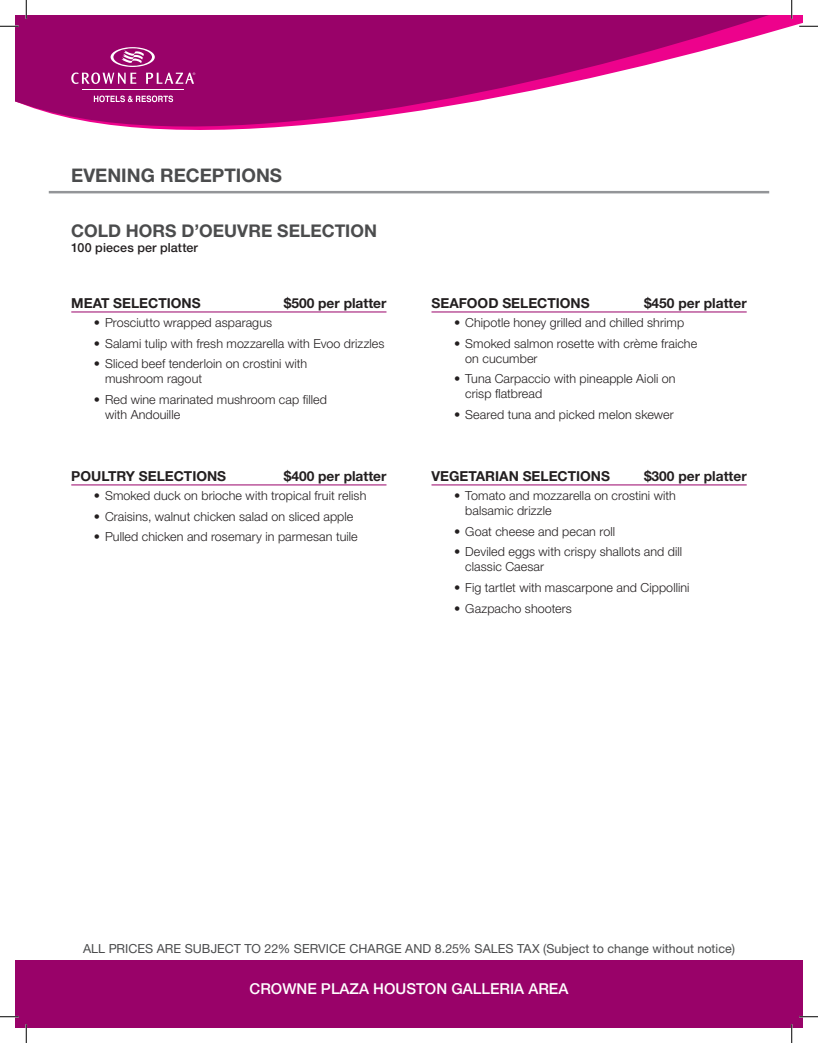
<style>
.page{position:relative;width:818px;height:1043px;background:#fff}
.page>*{position:absolute;margin:0;border:0;box-sizing:border-box;transform-origin:0 0}
.t1{font:700 18.75px "Helvetica Neue LT Std";color:#4b4c4d}
.t2{font:700 17.5px "Helvetica Neue LT Std";color:#4b4c4d}
.t3{font:500 15px "Helvetica Neue LT Std";color:#fff}
.t4{font:700 13.75px "Helvetica Neue LT Std";color:#231f20}
.t5{font:300 12.5px/15px "Helvetica Neue LT Std";letter-spacing:.005em;color:#231f20}
.t6{font:12.5px "Helvetica Neue LT Std";letter-spacing:.005em;color:#4b4c4d}
.t7{font:500 12.5px "Helvetica Neue LT Std";letter-spacing:.01em;color:#231f20}
</style>
<div class="page">
<svg style="left:15px;top:15px;width:754px;height:115px;fill:#990269"></svg>
<hr style="left:82px;top:89px;width:101px;height:1px;background:#fff">
<svg style="left:71px;top:47px;width:124px;height:37px;background:#a82880"></svg>
<svg style="left:94px;top:95px;width:79px;height:7px"></svg>
<div style="left:15px;top:960px;width:787px;height:68px;background:#990269"></div>
<hr style="left:49px;top:191px;width:720px;height:2px;background:#939598">
<hr style="left:71px;top:312px;width:315px;height:1px;background:#990269">
<hr style="left:71px;top:484px;width:315px;height:1px;background:#990269">
<hr style="left:431px;top:312px;width:315px;height:1px;background:#990269">
<hr style="left:431px;top:484px;width:315px;height:1px;background:#990269">
<svg style="left:0;top:25px;width:19px;height:2px"></svg>
<svg style="left:799px;top:25px;width:19px;height:2px"></svg>
<svg style="left:0;top:1015px;width:19px;height:2px"></svg>
<svg style="left:799px;top:1015px;width:19px;height:2px"></svg>
<svg style="left:25px;top:0;width:2px;height:19px"></svg>
<svg style="left:25px;top:1024px;width:2px;height:18px"></svg>
<svg style="left:790px;top:0;width:2px;height:19px"></svg>
<svg style="left:790px;top:1024px;width:2px;height:18px"></svg>
<h1 class="t1" style="left:71px;top:164px;width:212px">EVENING RECEPTIONS</h1>
<h2 class="t2" style="left:71px;top:220px;width:307px">COLD HORS D’OEUVRE SELECTION</h2>
<p class="t7" style="left:71px;top:240px;width:128px">100 pieces per platter</p>
<p class="t4" style="left:71px;top:294px;width:131px">MEAT SELECTIONS</p>
<p class="t4" style="left:284px;top:294px;width:104px">$500 per platter</p>
<p class="t5" style="left:94px;top:315px;width:180px">• Prosciutto wrapped asparagus</p>
<p class="t5" style="left:94px;top:335px;width:292px">• Salami tulip with fresh mozzarella with Evoo drizzles</p>
<p class="t5" style="left:105px;top:356px;width:204px;text-indent:-11px">• Sliced beef tenderloin on crostini with mushroom ragout</p>
<p class="t5" style="left:105px;top:392px;width:223px;text-indent:-11px">• Red wine marinated mushroom cap filled with Andouille</p>
<p class="t4" style="left:71px;top:467px;width:156px">POULTRY SELECTIONS</p>
<p class="t4" style="left:284px;top:467px;width:104px">$400 per platter</p>
<p class="t5" style="left:94px;top:488px;width:274px">• Smoked duck on brioche with tropical fruit relish</p>
<p class="t5" style="left:94px;top:508px;width:261px">• Craisins, walnut chicken salad on sliced apple</p>
<p class="t5" style="left:94px;top:529px;width:265px">• Pulled chicken and rosemary in parmesan tuile</p>
<p class="t4" style="left:431px;top:294px;width:160px">SEAFOOD SELECTIONS</p>
<p class="t4" style="left:644px;top:294px;width:104px">$450 per platter</p>
<p class="t5" style="left:454px;top:315px;width:232px">• Chipotle honey grilled and chilled shrimp</p>
<p class="t5" style="left:465px;top:335px;width:233px;text-indent:-11px">• Smoked salmon rosette with crème fraiche on cucumber</p>
<p class="t5" style="left:465px;top:371px;width:212px;text-indent:-11px">• Tuna Carpaccio with pineapple Aioli on crisp flatbread</p>
<p class="t5" style="left:454px;top:407px;width:221px">• Seared tuna and picked melon skewer</p>
<p class="t4" style="left:431px;top:467px;width:180px">VEGETARIAN SELECTIONS</p>
<p class="t4" style="left:644px;top:467px;width:104px">$300 per platter</p>
<p class="t5" style="left:465px;top:488px;width:212px;text-indent:-11px">• Tomato and mozzarella on crostini with balsamic drizzle</p>
<p class="t5" style="left:454px;top:523px;width:162px">• Goat cheese and pecan roll</p>
<p class="t5" style="left:465px;top:544px;width:218px;text-indent:-11px">• Deviled eggs with crispy shallots and dill classic Caesar</p>
<p class="t5" style="left:454px;top:580px;width:237px">• Fig tartlet with mascarpone and Cippollini</p>
<p class="t5" style="left:454px;top:600px;width:119px">• Gazpacho shooters</p>
<p class="t6" style="left:83px;top:940px;width:653px">ALL PRICES ARE SUBJECT TO 22% SERVICE CHARGE AND 8.25% SALES TAX (Subject to change without notice)</p>
<p class="t3" style="left:249px;top:979px;width:320px">CROWNE PLAZA HOUSTON GALLERIA AREA</p>
</div>
